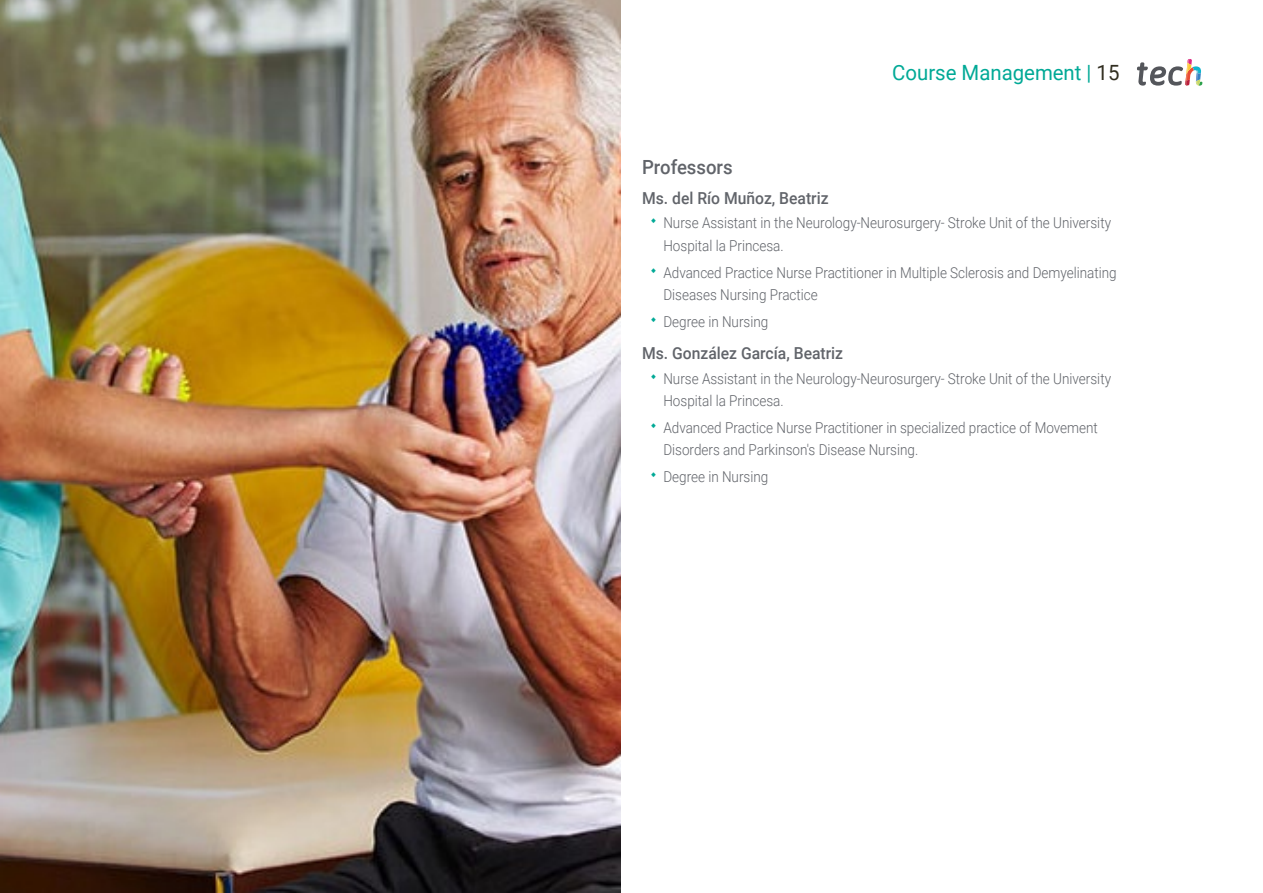
<style>
.page{position:relative;width:1263px;height:893px;background:#fff}
.page>*{position:absolute;margin:0;border:0;box-sizing:border-box;transform-origin:0 0}
.t1{font:21px "Roboto";color:#00a996}
.t2{font:500 19.5px "Roboto";color:#61646a;scale:.95 1}
.t3{font:500 16.5px "Roboto";color:#61646a;scale:.95 1}
.t4{font:300 15px/22.5px "Roboto";color:#61646a;scale:.9 1}
.s1{color:#312e20}
</style>
<div class="page">
<img style="left:0;top:0;width:621px;height:893px">
<svg style="left:1137px;top:59px;width:65px;height:27px"></svg>
<h1 class="t1" style="left:892px;top:57px;width:229px">Course Management | <span class="s1">15</span></h1>
<h2 class="t2" style="left:642px;top:154px;width:97px">Professors</h2>
<p class="t3" style="left:642px;top:186px;width:198px">Ms. del Río Muñoz, Beatriz</p>
<p class="t4" style="left:663px;top:211px;width:499px">Nurse Assistant in the Neurology-Neurosurgery- Stroke Unit of the University<br>Hospital la Princesa.</p>
<p class="t4" style="left:663px;top:260px;width:505px">Advanced Practice Nurse Practitioner in Multiple Sclerosis and Demyelinating<br>Diseases Nursing Practice</p>
<p class="t4" style="left:663px;top:310px;width:118px">Degree in Nursing</p>
<p class="t3" style="left:642px;top:341px;width:213px">Ms. González García, Beatriz</p>
<p class="t4" style="left:663px;top:366px;width:499px">Nurse Assistant in the Neurology-Neurosurgery- Stroke Unit of the University<br>Hospital la Princesa.</p>
<p class="t4" style="left:663px;top:416px;width:484px">Advanced Practice Nurse Practitioner in specialized practice of Movement<br>Disorders and Parkinson's Disease Nursing.</p>
<p class="t4" style="left:663px;top:465px;width:118px">Degree in Nursing</p>
</div>
